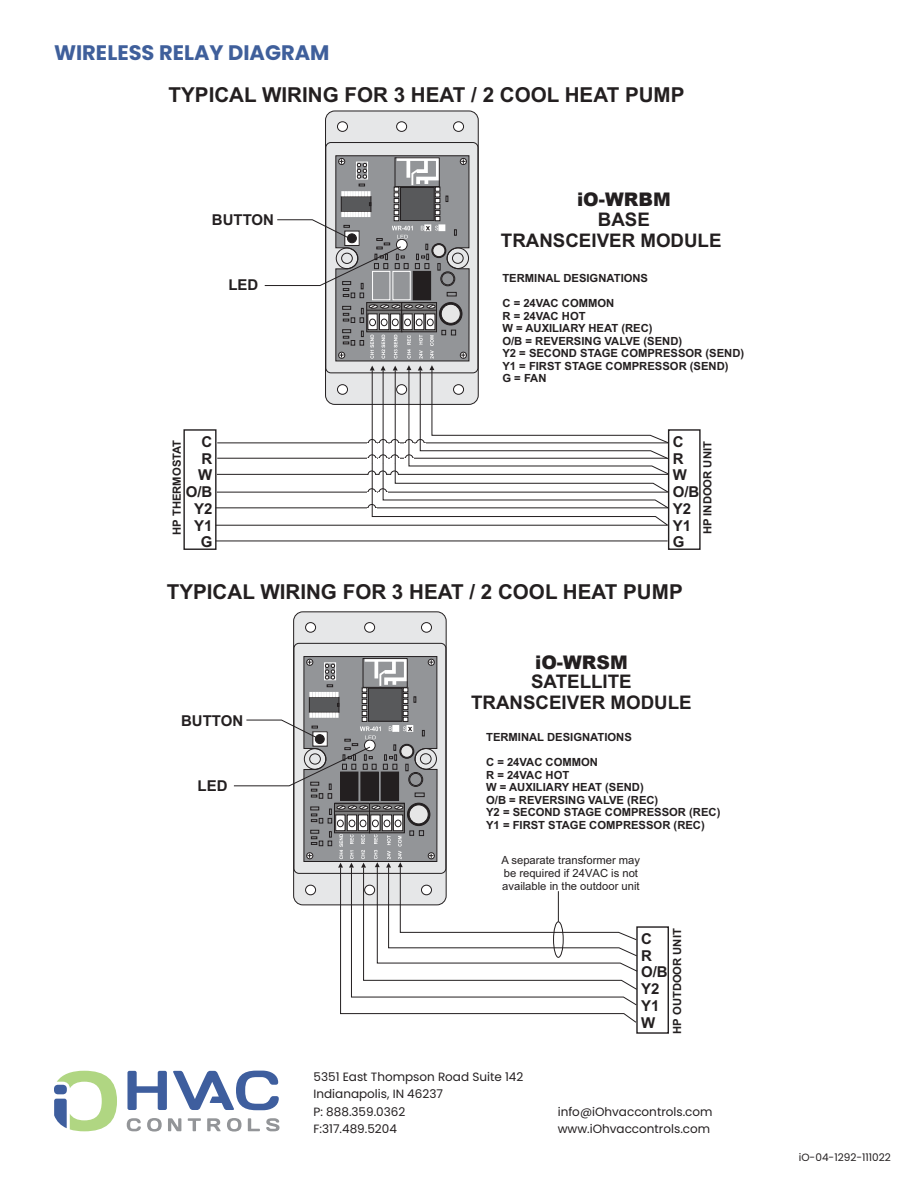
<style>
.page{position:relative;width:918px;height:1188px;background:#fff}
.page>*{position:absolute;margin:0;border:0;box-sizing:border-box;transform-origin:0 0}
.Header_3{font:700 21px "Poppins";color:#3f5f9b}
.t1{font:700 20.55px "Arial";color:#231f20}
.t2{font:700 18.75px/20.4px "Arial";color:#231f20;text-align:center}
.t3{font:900 18.75px "Arial";color:#231f20}
.t4{font:700 15px/16.8px "Arial";color:#231f20}
.t5{font:12px/17.4px "Poppins";color:#231f20}
.t6{font:700 11.25px/12.6px "Arial";color:#231f20}
.t7{font:11.25px/12.6px "Arial";color:#231f20}
.Body{font:10.5px "Poppins";color:#231f20}
.s1{font-weight:900}
</style>
<div class="page">
<svg style="left:127px;top:1118px;width:14px;height:13px"></svg>
<svg style="left:147px;top:1118px;width:15px;height:14px"></svg>
<svg style="left:168px;top:1118px;width:13px;height:13px"></svg>
<svg style="left:188px;top:1118px;width:13px;height:13px"></svg>
<svg style="left:207px;top:1118px;width:14px;height:13px"></svg>
<svg style="left:227px;top:1118px;width:15px;height:14px"></svg>
<svg style="left:248px;top:1118px;width:12px;height:13px"></svg>
<svg style="left:266px;top:1118px;width:14px;height:13px"></svg>
<svg style="left:127px;top:1071px;width:40px;height:39px"></svg>
<svg style="left:173px;top:1071px;width:106px;height:39px"></svg>
<svg style="left:54px;top:1071px;width:63px;height:60px"></svg>
<div style="left:326px;top:111px;width:152px;height:293px;background:#e6e7e8;border-radius:9px"></div>
<div style="left:397px;top:122px;width:10px;height:9px;background:#fff;border-radius:50%"></div>
<div style="left:396px;top:121px;width:11px;height:11px;border:1px solid #231f20;border-radius:50%"></div>
<div style="left:337px;top:122px;width:11px;height:9px;background:#fff;border-radius:50%"></div>
<div style="left:337px;top:121px;width:11px;height:11px;border:1px solid #231f20;border-radius:50%"></div>
<div style="left:454px;top:122px;width:10px;height:9px;background:#fff;border-radius:50%"></div>
<div style="left:453px;top:121px;width:11px;height:11px;border:1px solid #231f20;border-radius:50%"></div>
<div style="left:668px;top:429px;width:33px;height:121px;border:1px solid #231f20"></div>
<div style="left:183px;top:429px;width:34px;height:121px;border:1px solid #231f20"></div>
<hr style="left:216px;top:525px;width:452px;height:1px;background:#231f20">
<hr style="left:217px;top:474px;width:452px;height:1px;background:#231f20">
<hr style="left:217px;top:458px;width:450px;height:1px;background:#231f20">
<hr style="left:217px;top:442px;width:452px;height:1px;background:#231f20">
<hr style="left:216px;top:507px;width:452px;height:1px;background:#231f20">
<hr style="left:217px;top:492px;width:451px;height:1px;background:#231f20">
<hr style="left:216px;top:540px;width:452px;height:1px;background:#231f20">
<svg style="left:371px;top:509px;width:298px;height:18px"></svg>
<svg style="left:264px;top:155px;width:406px;height:354px"></svg>
<div style="left:294px;top:612px;width:152px;height:293px;background:#e6e7e8;border-radius:9px"></div>
<div style="left:365px;top:623px;width:10px;height:9px;background:#fff;border-radius:50%"></div>
<div style="left:364px;top:622px;width:11px;height:11px;border:1px solid #231f20;border-radius:50%"></div>
<div style="left:306px;top:623px;width:10px;height:9px;background:#fff;border-radius:50%"></div>
<div style="left:305px;top:622px;width:11px;height:11px;border:1px solid #231f20;border-radius:50%"></div>
<div style="left:421px;top:623px;width:10px;height:9px;background:#fff;border-radius:50%"></div>
<div style="left:421px;top:622px;width:11px;height:11px;border:1px solid #231f20;border-radius:50%"></div>
<div style="left:636px;top:926px;width:33px;height:108px;border:1px solid #231f20"></div>
<svg style="left:340px;top:1006px;width:297px;height:18px"></svg>
<svg style="left:233px;top:656px;width:405px;height:350px"></svg>
<p class="Header_3" style="left:54px;top:41px;width:277px">WIRELESS RELAY DIAGRAM</p>
<p class="t1" style="left:169px;top:87px;width:517px">TYPICAL WIRING FOR 3 HEAT / 2 COOL HEAT PUMP</p>
<p class="t4" style="left:212px;top:212px;width:64px">BUTTON</p>
<p class="t4" style="left:228px;top:278px;width:31px">LED</p>
<p class="t3" style="left:577px;top:186px;width:95px">iO-WRBM</p>
<p class="t2" style="left:598px;top:211px;width:54px">BASE</p>
<p class="t2" style="left:501px;top:232px;width:222px">TRANSCEIVER MODULE</p>
<p class="t6" style="left:502px;top:273px;width:147px">TERMINAL DESIGNATIONS</p>
<p class="t6" style="left:502px;top:298px;width:243px">C = 24VAC COMMON<br>R = 24VAC HOT<br>W = AUXILIARY HEAT (REC)<br>O/B = REVERSING VALVE (SEND)<br>Y2 = SECOND STAGE COMPRESSOR (SEND)<br>Y1 = FIRST STAGE COMPRESSOR (SEND)<br>G = FAN</p>
<p class="t4" style="left:186px;top:435px;width:28px;text-align:right">C<br>R<br>W<br>O/B<br>Y2<br>Y1<br>G</p>
<p class="t4" style="left:673px;top:435px;width:28px">C<br>R<br>W<br>O/B<br>Y2<br>Y1<br>G</p>
<p class="t6" style="left:172px;top:535px;width:96px;rotate:-90deg">HP THERMOSTAT</p>
<p class="t6" style="left:702px;top:534px;width:94px;rotate:-90deg">HP INDOOR UNIT</p>
<p class="t1" style="left:167px;top:584px;width:517px">TYPICAL WIRING FOR 3 HEAT / 2 COOL HEAT PUMP</p>
<p class="t4" style="left:181px;top:713px;width:64px">BUTTON</p>
<p class="t4" style="left:198px;top:778px;width:31px">LED</p>
<p class="t2" style="left:471px;top:653px;width:222px"><span class="s1">iO-WRSM<br></span>SATELLITE<br>TRANSCEIVER MODULE</p>
<p class="t6" style="left:486px;top:732px;width:147px">TERMINAL DESIGNATIONS</p>
<p class="t6" style="left:486px;top:757px;width:236px">C = 24VAC COMMON<br>R = 24VAC HOT<br>W = AUXILIARY HEAT (SEND)<br>O/B = REVERSING VALVE (REC)<br>Y2 = SECOND STAGE COMPRESSOR (REC)<br>Y1 = FIRST STAGE COMPRESSOR (REC)</p>
<p class="t7" style="left:501px;top:855px;width:140px">A separate transformer may be required if 24VAC is not available in the outdoor unit</p>
<p class="t5" style="left:314px;top:1068px;width:211px">5351 East Thompson Road Suite 142<br>Indianapolis, IN 46237<br>P: 888.359.0362<br>F:317.489.5204</p>
<p class="t4" style="left:641px;top:932px;width:28px">C<br>R<br>O/B<br>Y2<br>Y1<br>W</p>
<p class="t6" style="left:672px;top:1034px;width:107px;rotate:-90deg">HP OUTDOOR UNIT</p>
<p class="t5" style="left:558px;top:1103px;width:156px">info@iOhvaccontrols.com www.iOhvaccontrols.com</p>
<p class="Body" style="left:799px;top:1151px;width:94px">iO-04-1292-111022</p>
</div>
